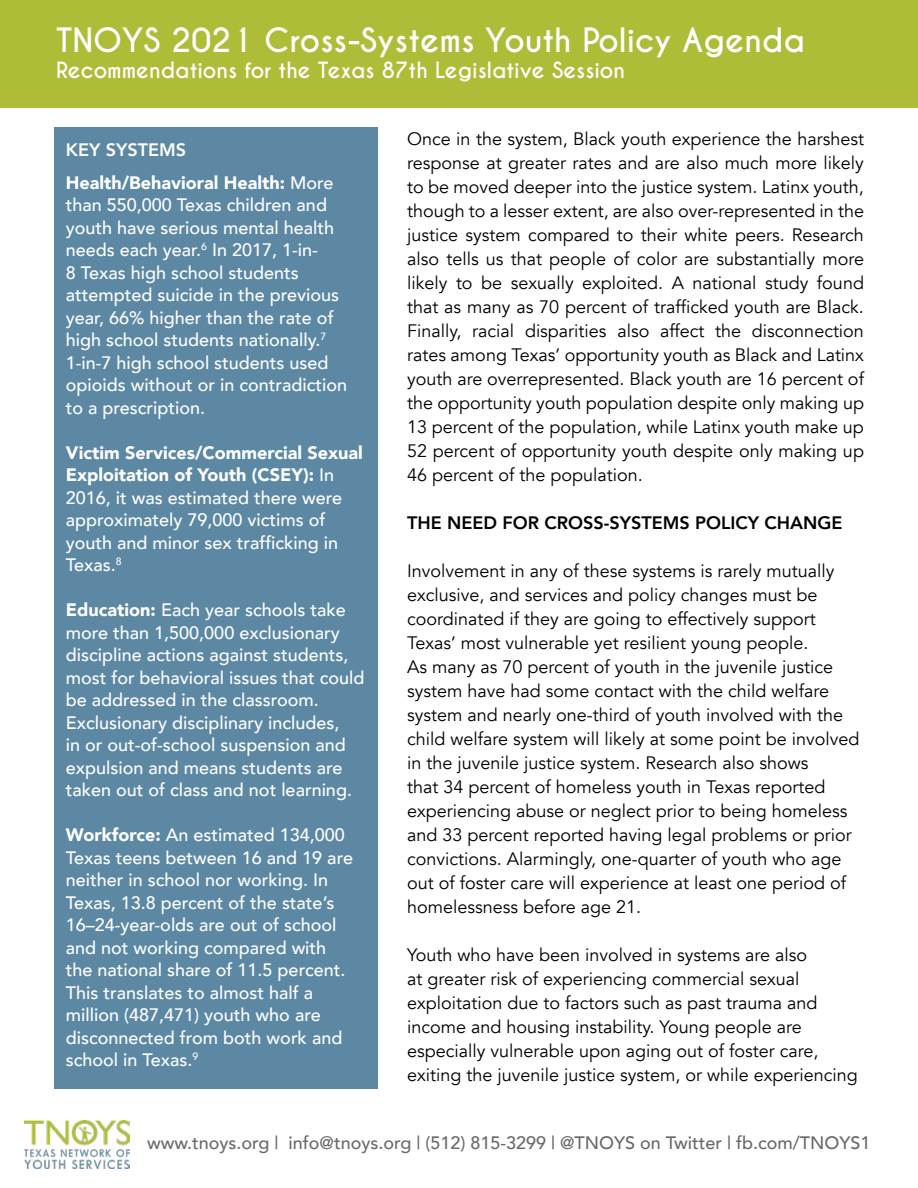
<style>
.page{position:relative;width:918px;height:1188px;background:#fff}
.page>*{position:absolute;margin:0;border:0;box-sizing:border-box;transform-origin:0 0}
.t1{font:700 31.5px "Caviar Dreams";color:#fff}
.t2{font:700 21px "Caviar Dreams";color:#fff}
.t3{font:18px/24px "Avenir";color:#000}
.t4{font:500 18px/22.5px "Avenir";color:#fff}
.t5{font:500 18px "Avenir";color:#6a6a6a}
.t6{font:800 18px "Avenir";color:#000}
.t7{font:800 18px "Avenir";color:#fff}
.s1{font-weight:900}
</style>
<div class="page">
<img style="left:25px;top:1121px;width:105px;height:48px">
<div style="left:0;top:0;width:918px;height:107px;background:#aebd38"></div>
<div style="left:55px;top:127px;width:323px;height:962px;background:#5c88a4"></div>
<h1 class="t1" style="left:56px;top:21px;width:750px">TNOYS 2021 Cross-Systems Youth Policy Agenda</h1>
<p class="t2" style="left:56px;top:57px;width:570px">Recommendations for the Texas 87th Legislative Session</p>
<p class="t7" style="left:66px;top:136px;width:122px">KEY SYSTEMS</p>
<p class="t4" style="left:66px;top:170px;width:283px"><span class="s1">Health/Behavioral Health:</span> More than 550,000 Texas children and youth have serious mental health needs each year.<sup>6</sup> In 2017, 1-in-<br>8 Texas high school students attempted suicide in the previous year, 66% higher than the rate of high school students nationally.<sup>7<br></sup>1-in-7 high school students used opioids without or in contradiction to a prescription.</p>
<p class="t4" style="left:66px;top:440px;width:298px"><span class="s1">Victim Services/Commercial Sexual<br>Exploitation of Youth (CSEY):</span> In<br>2016, it was estimated there were approximately 79,000 victims of youth and minor sex trafficking in<br>Texas.<sup>8</sup></p>
<p class="t4" style="left:66px;top:598px;width:300px"><span class="s1">Education:</span> Each year schools take more than 1,500,000 exclusionary discipline actions against students, most for behavioral issues that could be addressed in the classroom.<br>Exclusionary disciplinary includes,<br>in or out-of-school suspension and expulsion and means students are taken out of class and not learning.</p>
<p class="t4" style="left:66px;top:823px;width:289px"><span class="s1">Workforce:</span> An estimated 134,000<br>Texas teens between 16 and 19 are neither in school nor working. In<br>Texas, 13.8 percent of the state’s<br>16–24-year-olds are out of school and not working compared with the national share of 11.5 percent.<br>This translates to almost half a million (487,471) youth who are disconnected from both work and school in Texas.<sup>9</sup></p>
<p class="t3" style="left:407px;top:128px;width:458px;text-align:justify">Once in the system, Black youth experience the harshest response at greater rates and are also much more likely to be moved deeper into the justice system. Latinx youth, though to a lesser extent, are also over-represented in the justice system compared to their white peers. Research also tells us that people of color are substantially more likely to be sexually exploited. A national study found that as many as 70 percent of trafficked youth are Black.<br>Finally, racial disparities also affect the disconnection rates among Texas’ opportunity youth as Black and Latinx youth are overrepresented. Black youth are 16 percent of the opportunity youth population despite only making up 13 percent of the population, while Latinx youth make up 52 percent of opportunity youth despite only making up 46 percent of the population.</p>
<p class="t6" style="left:407px;top:509px;width:437px">THE NEED FOR CROSS-SYSTEMS POLICY CHANGE</p>
<p class="t3" style="left:407px;top:560px;width:454px">Involvement in any of these systems is rarely mutually exclusive, and services and policy changes must be coordinated if they are going to effectively support Texas’ most vulnerable yet resilient young people.<br>As many as 70 percent of youth in the juvenile justice system have had some contact with the child welfare system and nearly one-third of youth involved with the child welfare system will likely at some point be involved in the juvenile justice system. Research also shows<br>that 34 percent of homeless youth in Texas reported experiencing abuse or neglect prior to being homeless and 33 percent reported having legal problems or prior convictions. Alarmingly, one-quarter of youth who age out of foster care will experience at least one period of homelessness before age 21.</p>
<p class="t3" style="left:407px;top:943px;width:452px">Youth who have been involved in systems are also<br>at greater risk of experiencing commercial sexual exploitation due to factors such as past trauma and income and housing instability. Young people are especially vulnerable upon aging out of foster care, exiting the juvenile justice system, or while experiencing</p>
<p class="t5" style="left:147px;top:1127px;width:725px">www.tnoys.org | info@tnoys.org | (512) 815-3299 | @TNOYS on Twitter | fb.com/TNOYS1</p>
</div>
